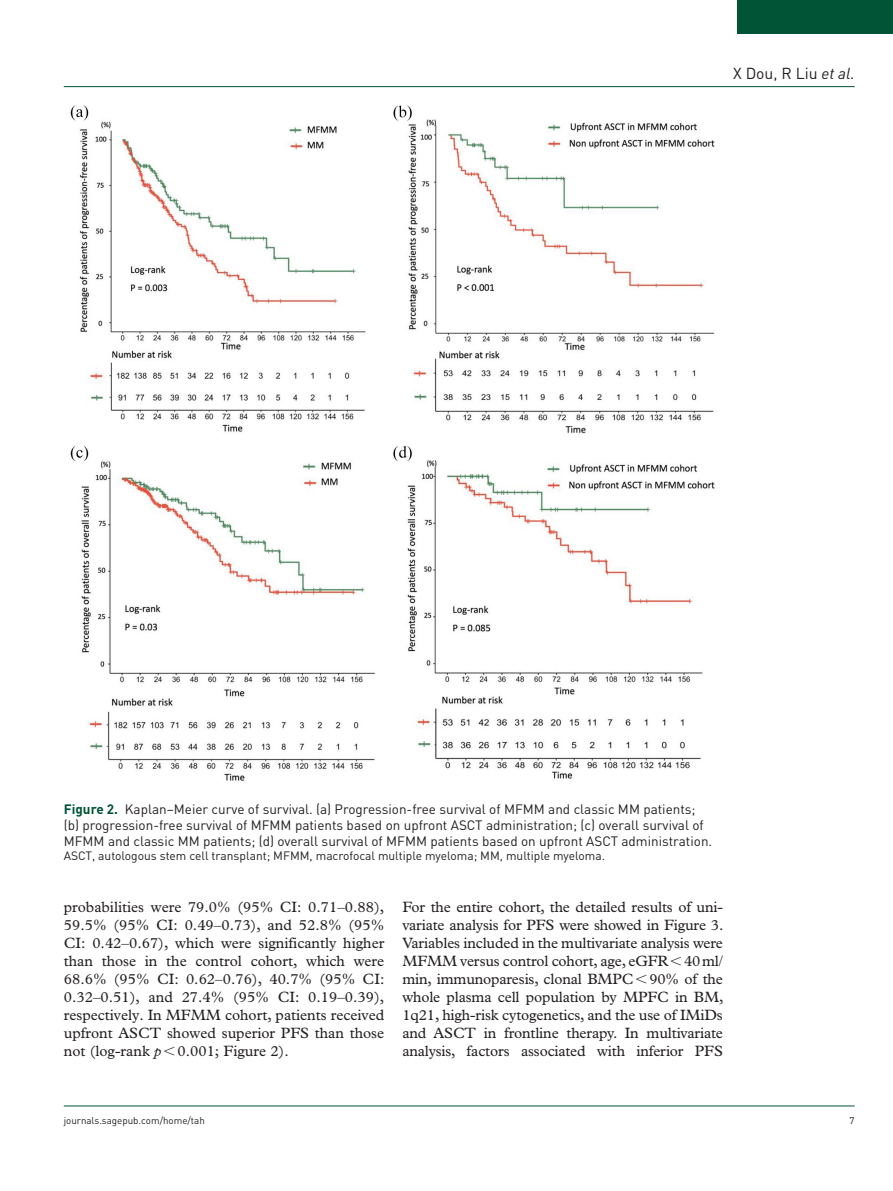
<style>
.page{position:relative;width:893px;height:1191px;background:#fff}
.page>*{position:absolute;margin:0;border:0;box-sizing:border-box;transform-origin:0 0}
.t1{font:15.75px "DIN";color:#231f20}
.t2{font:15px/18px "Plantin Std";color:#231f20;text-align:justify}
.t3{font:13.5px/15.8px "DIN";color:#231f20}
.t4{font:12px "DIN";color:#231f20}
.t5{font:9.75px "DIN";color:#231f20}
.s1{font-style:italic}
.s2{font-weight:700;color:#015436}
</style>
<div class="page">
<hr style="left:64px;top:86px;width:791px;height:1px;background:#015436">
<hr style="left:64px;top:1105px;width:791px;height:1px;background:#015436">
<div style="left:738px;top:0;width:155px;height:34px;background:#015436"></div>
<img style="left:70px;top:106px;width:645px;height:675px">
<p class="t1" style="left:733px;top:63px;width:123px">X Dou, R Liu <span class="s1">et al.</span></p>
<p class="t3" style="left:64px;top:801px;width:650px"><span class="s2">Figure 2.</span> Kaplan–Meier curve of survival. (a) Progression-free survival of MFMM and classic MM patients; (b) progression-free survival of MFMM patients based on upfront ASCT administration; (c) overall survival of<br>MFMM and classic MM patients; (d) overall survival of MFMM patients based on upfront ASCT administration.</p>
<p class="t4" style="left:64px;top:848px;width:543px">ASCT, autologous stem cell transplant; MFMM, macrofocal multiple myeloma; MM, multiple myeloma.</p>
<p class="t2" style="left:64px;top:898px;width:322px">probabilities were 79.0% (95% CI: 0.71–0.88), 59.5% (95% CI: 0.49–0.73), and 52.8% (95% CI: 0.42–0.67), which were significantly higher than those in the control cohort, which were 68.6% (95% CI: 0.62–0.76), 40.7% (95% CI:<br>0.32–0.51), and 27.4% (95% CI: 0.19–0.39), respectively. In MFMM cohort, patients received upfront ASCT showed superior PFS than those not (log-rank <span class="s1">p</span> 0.001; Figure 2).</p>
<p class="t2" style="left:402px;top:898px;width:323px">For the entire cohort, the detailed results of uni&shy;variate analysis for PFS were showed in Figure 3.<br>Variables included in the multivariate analysis were MFMM versus control cohort, age, eGFR 40ml/ min, immunoparesis, clonal BMPC 90% of the whole plasma cell population by MPFC in BM, 1q21, high-risk cytogenetics, and the use of IMiDs and ASCT in frontline therapy. In multivariate analysis, factors associated with inferior PFS</p>
<p class="t5" style="left:64px;top:1114px;width:143px">journals.sagepub.com/home/tah</p>
<p class="t5" style="left:850px;top:1114px;width:7px">7</p>
</div>
